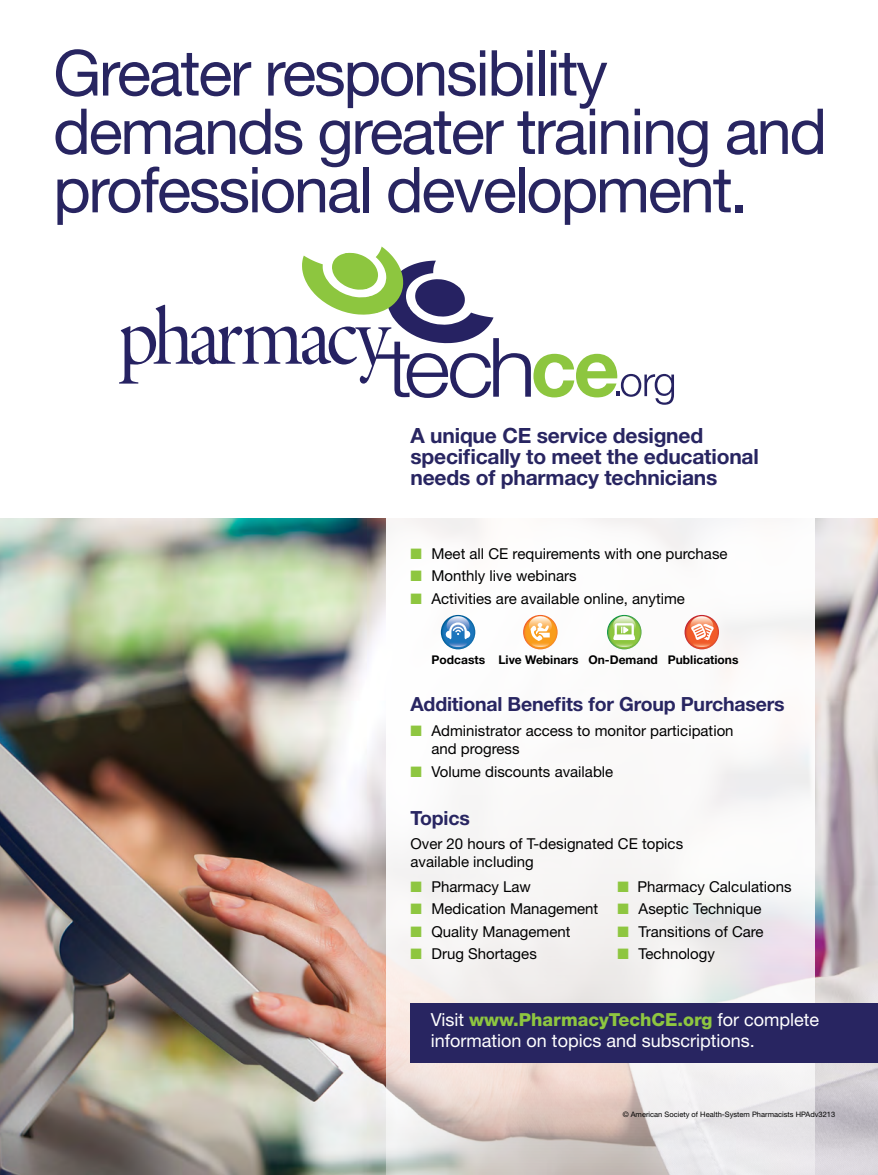
<style>
.page{position:relative;width:878px;height:1175px;background:#fff}
.page>*{position:absolute;margin:0;border:0;box-sizing:border-box;transform-origin:0 0}
.t1{font:63.3px/58.3px "Helvetica Neue";letter-spacing:-.035em;color:#282561}
.t2{font:700 21px/21px "Helvetica Neue";letter-spacing:-.01em;color:#282561}
.t3{font:700 19.5px "Helvetica Neue";letter-spacing:-.01em;color:#282561}
.t4{font:18px/21px "Helvetica Neue";color:#fff}
.t5{font:15px/18px "Helvetica Neue";color:#000}
.t6{font:700 12px "Helvetica Neue";color:#000}
.t7{font:7.5px "Helvetica Neue";color:#000}
.s1{color:#8ec640}
.s2{font-weight:800;color:#8ec640}
</style>
<div class="page">
<img style="left:0;top:518px;width:878px;height:656px">
<svg style="left:386px;top:518px;width:429px;height:656px;fill:#f8f7f6"></svg>
<svg style="left:441px;top:615px;width:34px;height:34px"></svg>
<svg style="left:446px;top:616px;width:24px;height:31px"></svg>
<svg style="left:523px;top:615px;width:34px;height:34px"></svg>
<svg style="left:529px;top:616px;width:23px;height:31px"></svg>
<svg style="left:607px;top:615px;width:34px;height:34px"></svg>
<svg style="left:612px;top:616px;width:23px;height:31px"></svg>
<svg style="left:684px;top:615px;width:35px;height:34px"></svg>
<svg style="left:690px;top:616px;width:24px;height:31px"></svg>
<svg style="left:119px;top:246px;width:555px;height:159px"></svg>
<div style="left:410px;top:1003px;width:468px;height:59px;background:#282561"></div>
<h1 class="t1" style="left:53px;top:43px;width:775px">Greater responsibility demands greater training and professional development.</h1>
<h2 class="t2" style="left:410px;top:424px;width:350px">A unique CE service designed specifically to meet the educational needs of pharmacy technicians</h2>
<p class="t5" style="left:410px;top:544px;width:318px"><span class="s1">■</span> Meet all CE requirements with one purchase</p>
<p class="t5" style="left:410px;top:566px;width:168px"><span class="s1">■</span> Monthly live webinars</p>
<p class="t5" style="left:410px;top:589px;width:276px"><span class="s1">■</span> Activities are available online, anytime</p>
<p class="t6" style="left:431px;top:652px;width:308px">Podcasts Live Webinars On-Demand Publications</p>
<h3 class="t3" style="left:410px;top:692px;width:375px">Additional Benefits for Group Purchasers</h3>
<p class="t5" style="left:431px;top:721px;width:303px;text-indent:-21px"><span class="s1">■</span> Administrator access to monitor participation and progress</p>
<p class="t5" style="left:410px;top:762px;width:204px"><span class="s1">■</span> Volume discounts available</p>
<h3 class="t3" style="left:410px;top:805px;width:61px">Topics</h3>
<p class="t5" style="left:410px;top:834px;width:274px">Over 20 hours of T-designated CE topics available including</p>
<p class="t5" style="left:410px;top:877px;width:122px"><span class="s1">■</span> Pharmacy Law</p>
<p class="t5" style="left:617px;top:877px;width:175px"><span class="s1">■</span> Pharmacy Calculations</p>
<p class="t5" style="left:410px;top:899px;width:189px"><span class="s1">■</span> Medication Management</p>
<p class="t5" style="left:617px;top:899px;width:145px"><span class="s1">■</span> Aseptic Technique</p>
<p class="t5" style="left:410px;top:922px;width:161px"><span class="s1">■</span> Quality Management</p>
<p class="t5" style="left:617px;top:922px;width:148px"><span class="s1">■</span> Transitions of Care</p>
<p class="t5" style="left:410px;top:944px;width:128px"><span class="s1">■</span> Drug Shortages</p>
<p class="t5" style="left:617px;top:944px;width:99px"><span class="s1">■</span> Technology</p>
<p class="t4" style="left:431px;top:1009px;width:390px">Visit <span class="s2">www.PharmacyTechCE.org</span> for complete information on topics and subscriptions.</p>
<p class="t7" style="left:622px;top:1110px;width:214px">© American Society of Health-System Pharmacists HPAdv3213</p>
</div>
